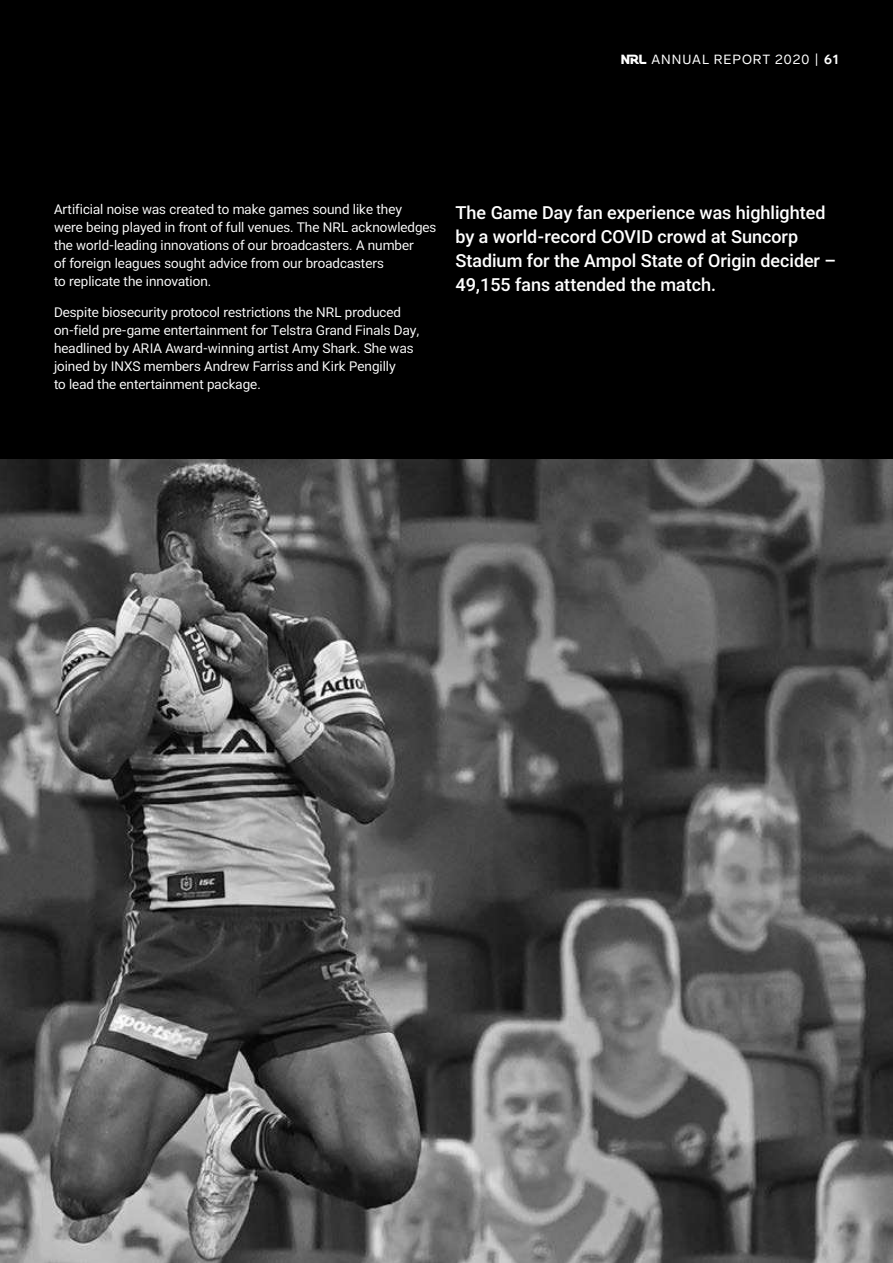
<style>
.page{position:relative;width:893px;height:1263px;background:#fff}
.page>*{position:absolute;margin:0;border:0;box-sizing:border-box;transform-origin:0 0}
.t1{font:500 18px/24px "RL2";color:#fff}
.t2{font:13.5px/18px "RL2";color:#fff}
.t3{font:13.2px "Lab Grotesque";letter-spacing:.075em;color:#fff}
.s1{font-family:"RL2";font-weight:700}
.s2{font-weight:700}
</style>
<div class="page">
<div style="left:0;top:0;width:893px;height:544px;background:#000"></div>
<img style="left:0;top:460px;width:893px;height:803px">
<p class="t3" style="left:621px;top:53px;width:220px"><span class="s1">↑</span> ANNUAL REPORT 2020 | <span class="s2">61</span></p>
<p class="t2" style="left:54px;top:200px;width:384px">Artificial noise was created to make games sound like they<br>were being played in front of full venues. The NRL acknowledges the world-leading innovations of our broadcasters. A number<br>of foreign leagues sought advice from our broadcasters<br>to replicate the innovation.</p>
<p class="t2" style="left:54px;top:302px;width:367px">Despite biosecurity protocol restrictions the NRL produced on-field pre-game entertainment for Telstra Grand Finals Day, headlined by ARIA Award-winning artist Amy Shark. She was joined by INXS members Andrew Farriss and Kirk Pengilly<br>to lead the entertainment package.</p>
<h1 class="t1" style="left:455px;top:200px;width:382px">The Game Day fan experience was highlighted by a world-record COVID crowd at Suncorp Stadium for the Ampol State of Origin decider – 49,155 fans attended the match.</h1>
</div>
